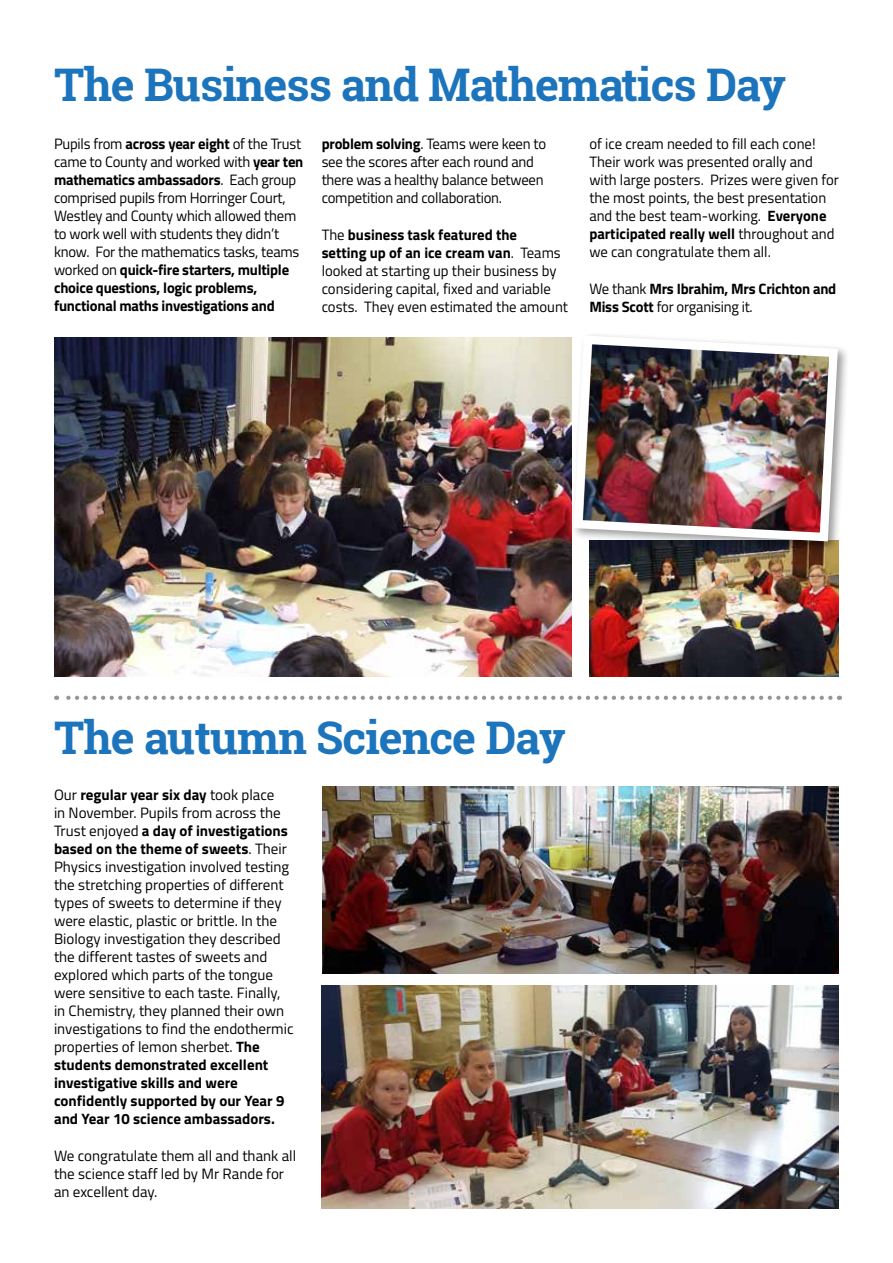
<style>
.page{position:relative;width:893px;height:1263px;background:#fff}
.page>*{position:absolute;margin:0;border:0;box-sizing:border-box;transform-origin:0 0}
.t1{font:700 45px "Roboto Slab";letter-spacing:-.02em;color:#1c75bc}
.t2{font:15px/18px "Titillium";color:#000}
.t3{font:700 15px/18px "Titillium";letter-spacing:-.015em;color:#000}
.s1{font-weight:700}
.s2{font-weight:400}
</style>
<div class="page">
<svg style="left:56px;top:696px;width:774px;height:4px"></svg>
<img style="left:321px;top:986px;width:518px;height:223px">
<img style="left:323px;top:787px;width:516px;height:187px">
<img style="left:589px;top:553px;width:250px;height:123px">
<img style="left:54px;top:337px;width:517px;height:339px">
<div style="left:570px;top:332px;width:280px;height:221px;background:#000;opacity:.4"></div>
<img style="left:569px;top:332px;width:273px;height:214px">
<h1 class="t1" style="left:54px;top:54px;width:734px">The Business and Mathematics Day</h1>
<p class="t2" style="left:54px;top:134px;width:251px">Pupils from <span class="s1">across year eight</span> of the Trust came to County and worked with <span class="s1">year ten mathematics ambassadors</span>. Each group comprised pupils from Horringer Court, Westley and County which allowed them to work well with students they didn’t know. For the mathematics tasks, teams worked on <span class="s1">quick-fire starters, multiple choice questions, logic problems, functional maths investigations and</span></p>
<p class="t2" style="left:589px;top:134px;width:251px">of ice cream needed to fill each cone!<br>Their work was presented orally and with large posters. Prizes were given for the most points, the best presentation and the best team-working. <span class="s1">Everyone participated really well</span> throughout and we can congratulate them all.</p>
<p class="t3" style="left:589px;top:279px;width:249px"><span class="s2">We thank</span> Mrs Ibrahim, Mrs Crichton and<br>Miss Scott <span class="s2">for organising it.</span></p>
<p class="t2" style="left:322px;top:134px;width:226px"><span class="s1">problem solving</span>. Teams were keen to see the scores after each round and there was a healthy balance between competition and collaboration.</p>
<p class="t2" style="left:322px;top:225px;width:248px">The <span class="s1">business task featured the<br>setting up of an ice cream van</span>. Teams looked at starting up their business by considering capital, fixed and variable costs. They even estimated the amount</p>
<h1 class="t1" style="left:54px;top:707px;width:513px">The autumn Science Day</h1>
<p class="t2" style="left:54px;top:785px;width:241px">Our <span class="s1">regular year six day</span> took place<br>in November. Pupils from across the Trust enjoyed <span class="s1">a day of investigations based on the theme of sweets</span>. Their Physics investigation involved testing the stretching properties of different types of sweets to determine if they were elastic, plastic or brittle. In the Biology investigation they described the different tastes of sweets and explored which parts of the tongue were sensitive to each taste. Finally, in Chemistry, they planned their own investigations to find the endothermic properties of lemon sherbet. <span class="s1">The students demonstrated excellent investigative skills and were confidently supported by our Year 9 and Year 10 science ambassadors.</span></p>
<p class="t2" style="left:54px;top:1146px;width:244px">We congratulate them all and thank all the science staff led by Mr Rande for an excellent day.</p>
</div>
